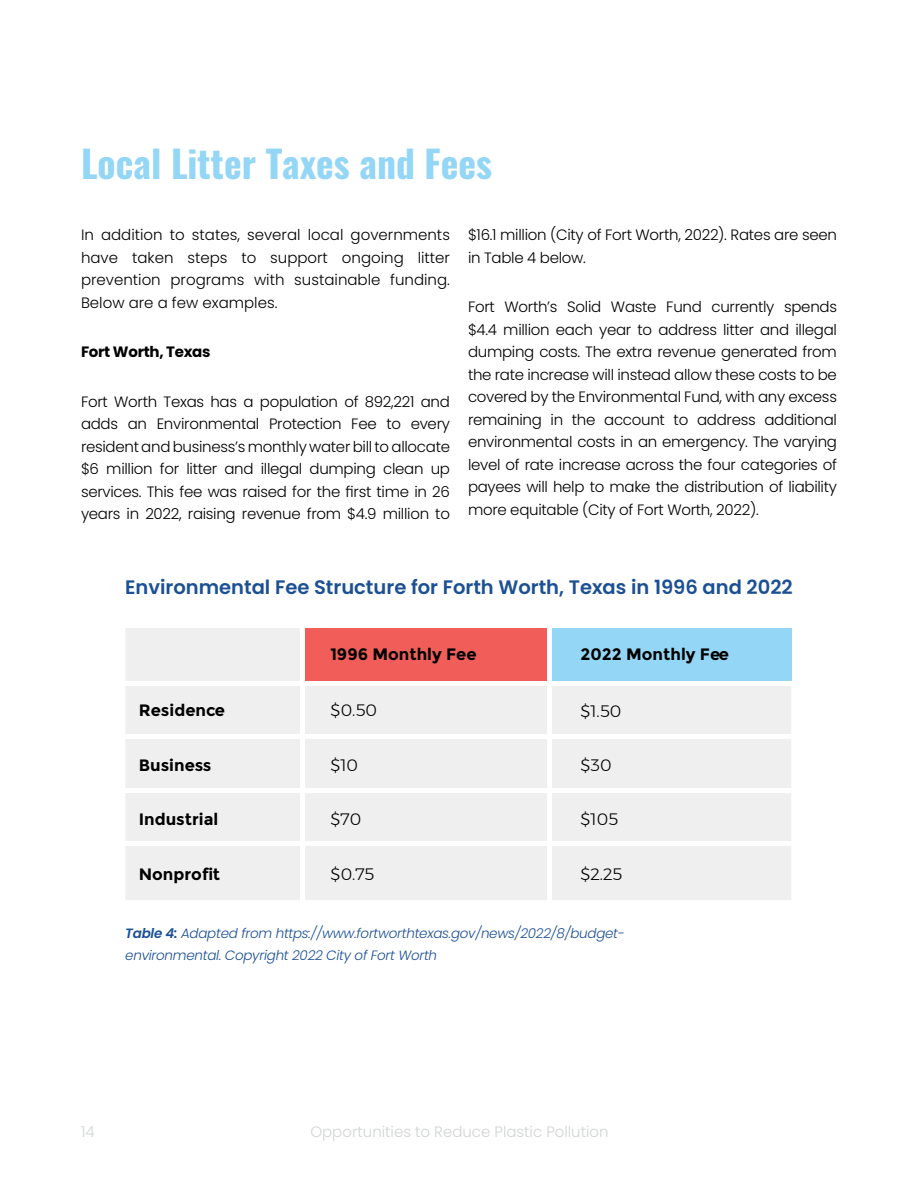
<style>
.page{position:relative;width:918px;height:1188px;background:#fff}
.page>*{position:absolute;margin:0;border:0;box-sizing:border-box;transform-origin:0 0}
.t1{font:700 37.5px "Oswald";color:#94d6f6}
.t2{font:600 19.5px "Poppins";color:#1b5095}
.t3{font:700 16.5px "Montserrat";color:#000}
.t4{font:300 16.5px "Montserrat";letter-spacing:-.01em;color:#000}
.t5{font:300 15px/22.5px "Poppins";letter-spacing:-.02em;color:#000;text-align:justify}
.t6{font:300 15px "Poppins";color:#d1d3d4}
.t7{font:700 15px "Poppins";letter-spacing:-.02em;color:#000}
.t8{font:italic 300 13.5px/22.5px "Poppins";letter-spacing:-.02em;color:#1b5095}
.s1{font-weight:600}
</style>
<div class="page">
<svg style="left:126px;top:628px;width:665px;height:272px"></svg>
<div style="left:300px;top:611px;width:5px;height:303px;background:#fff"></div>
<div style="left:115px;top:681px;width:688px;height:5px;background:#fff"></div>
<hr style="left:115px;top:735px;width:688px;height:4px;background:#fff">
<hr style="left:115px;top:788px;width:688px;height:4px;background:#fff">
<div style="left:115px;top:841px;width:688px;height:5px;background:#fff"></div>
<hr style="left:548px;top:611px;width:4px;height:303px;background:#fff">
<h1 class="t1" style="left:81px;top:131px;width:413px">Local Litter Taxes and Fees</h1>
<p class="t5" style="left:81px;top:224px;width:371px">In addition to states, several local governments have taken steps to support ongoing litter prevention programs with sustainable funding.<br>Below are a few examples.</p>
<p class="t7" style="left:81px;top:343px;width:131px">Fort Worth, Texas</p>
<p class="t5" style="left:81px;top:390px;width:371px">Fort Worth Texas has a population of 892,221 and adds an Environmental Protection Fee to every resident and business’s monthly water bill to allocate $6 million for litter and illegal dumping clean up services. This fee was raised for the first time in 26 years in 2022, raising revenue from $4.9 million to</p>
<p class="t5" style="left:468px;top:224px;width:370px">$16.1 million (City of Fort Worth, 2022). Rates are seen in Table 4 below.</p>
<p class="t5" style="left:468px;top:296px;width:371px">Fort Worth’s Solid Waste Fund currently spends $4.4 million each year to address litter and illegal dumping costs. The extra revenue generated from the rate increase will instead allow these costs to be covered by the Environmental Fund, with any excess remaining in the account to address additional environmental costs in an emergency. The varying level of rate increase across the four categories of payees will help to make the distribution of liability more equitable (City of Fort Worth, 2022).</p>
<h2 class="t2" style="left:125px;top:575px;width:669px">Environmental Fee Structure for Forth Worth, Texas in 1996 and 2022</h2>
<p class="t3" style="left:139px;top:701px;width:88px">Residence</p>
<p class="t3" style="left:139px;top:755px;width:74px">Business</p>
<p class="t3" style="left:139px;top:809px;width:81px">Industrial</p>
<p class="t3" style="left:139px;top:864px;width:83px">Nonprofit</p>
<p class="t3" style="left:330px;top:644px;width:148px">1996 Monthly Fee</p>
<p class="t3" style="left:581px;top:644px;width:150px">2022 Monthly Fee</p>
<p class="t4" style="left:330px;top:698px;width:48px">$0.50</p>
<p class="t4" style="left:330px;top:753px;width:29px">$10</p>
<p class="t4" style="left:330px;top:807px;width:32px">$70</p>
<p class="t4" style="left:330px;top:861px;width:46px">$0.75</p>
<p class="t4" style="left:581px;top:699px;width:42px">$1.50</p>
<p class="t4" style="left:581px;top:753px;width:33px">$30</p>
<p class="t4" style="left:581px;top:807px;width:39px">$105</p>
<p class="t4" style="left:581px;top:862px;width:43px">$2.25</p>
<p class="t8" style="left:125px;top:922px;width:501px"><span class="s1">Table 4:</span> Adapted from https://www.fortworthtexas.gov/news/2022/8/budget&shy;environmental. Copyright 2022 City of Fort Worth</p>
<p class="t6" style="left:81px;top:1123px;width:15px">14</p>
<p class="t6" style="left:310px;top:1123px;width:300px">Opportunities to Reduce Plastic Pollution</p>
</div>
